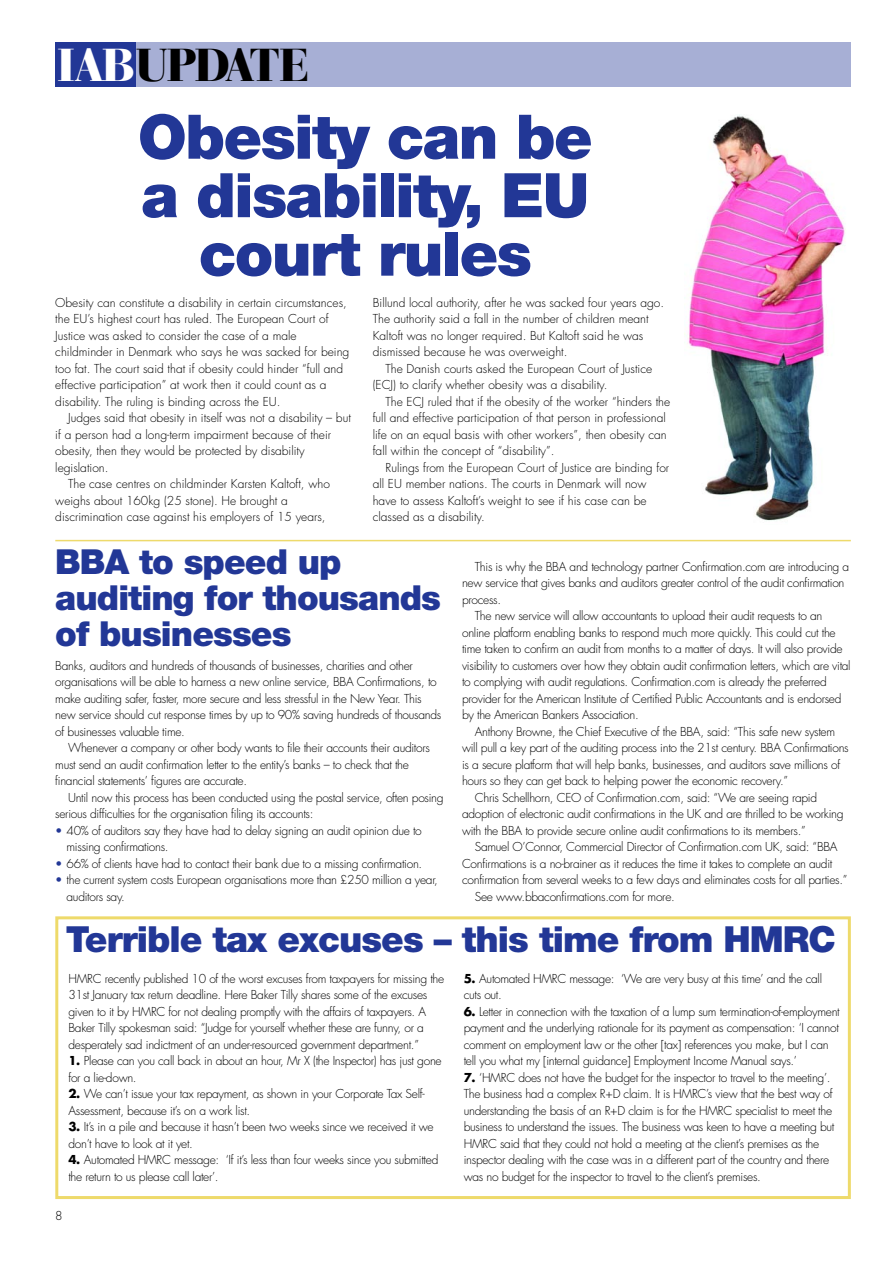
<style>
.page{position:relative;width:893px;height:1263px;background:#fff}
.page>*{position:absolute;margin:0;border:0;box-sizing:border-box;transform-origin:0 0}
.t1{font:900 61.5px/58.5px "Helvetica Neue";letter-spacing:-.025em;color:#223796;text-align:center}
.t2{font:900 48.3px "Bauer Bodoni BT";letter-spacing:-.015em;color:#000}
.t3{font:900 36px "Helvetica Neue";letter-spacing:-.025em;color:#223796}
.t4{font:900 34.5px/36px "Helvetica Neue";letter-spacing:-.025em;color:#223796}
.t5{font:300 12px/16.5px "Futura";letter-spacing:-.025em;color:#000}
.t6{font:300 12px/16.5px "Futura";color:#000}
.s1{color:#fff}
.s2{color:#223796}
.s3{font-weight:700}
</style>
<div class="page">
<div style="left:126px;top:43px;width:724px;height:44px;background:#a7afd5"></div>
<div style="left:55px;top:43px;width:80px;height:44px;background:#223796"></div>
<div style="left:55px;top:916px;width:795px;height:283px;border:3px solid #eeda6b"></div>
<hr style="left:55px;top:540px;width:795px;height:1px;background:#eeda6b">
<img style="left:684px;top:115px;width:162px;height:406px">
<h2 class="t2" style="left:58px;top:46px;width:253px"><span class="s1">IAB</span>UPDATE</h2>
<h1 class="t1" style="left:138px;top:113px;width:456px">Obesity can be a disability, EU court rules</h1>
<p class="t6" style="left:373px;top:295px;width:293px">Billund local authority, after he was sacked four years ago.<br>The authority said a fall in the number of children meant Kaltoft was no longer required. But Kaltoft said he was dismissed because he was overweight.</p>
<p class="t6" style="left:373px;top:361px;width:281px;text-indent:13px">The Danish courts asked the European Court of Justice (ECJ) to clarify whether obesity was a disability.</p>
<p class="t6" style="left:373px;top:394px;width:299px;text-indent:13px">The ECJ ruled that if the obesity of the worker “hinders the full and effective participation of that person in professional life on an equal basis with other workers”, then obesity can fall within the concept of “disability”.</p>
<p class="t6" style="left:373px;top:460px;width:298px;text-indent:13px">Rulings from the European Court of Justice are binding for all EU member nations. The courts in Denmark will now have to assess Kaltoft’s weight to see if his case can be classed as a disability.</p>
<h3 class="t4" style="left:55px;top:547px;width:387px">BBA to speed up auditing for thousands of businesses</h3>
<p class="t5" style="left:55px;top:658px;width:387px">Banks, auditors and hundreds of thousands of businesses, charities and other organisations will be able to harness a new online service, BBA Confirmations, to make auditing safer, faster, more secure and less stressful in the New Year. This new service should cut response times by up to 90% saving hundreds of thousands of businesses valuable time.</p>
<p class="t5" style="left:55px;top:740px;width:376px;text-indent:13px">Whenever a company or other body wants to file their accounts their auditors must send an audit confirmation letter to the entity’s banks – to check that the financial statements’ figures are accurate.</p>
<p class="t5" style="left:55px;top:790px;width:390px;text-indent:13px">Until now this process has been conducted using the postal service, often posing serious difficulties for the organisation filing its accounts:</p>
<p class="t5" style="left:67px;top:823px;width:357px;text-indent:-11px"><span class="s2">•</span> 40% of auditors say they have had to delay signing an audit opinion due to missing confirmations.</p>
<p class="t5" style="left:55px;top:856px;width:368px"><span class="s2">•</span> 66% of clients have had to contact their bank due to a missing confirmation.</p>
<p class="t5" style="left:67px;top:872px;width:373px;text-indent:-11px"><span class="s2">•</span> the current system costs European organisations more than £250 million a year, auditors say.</p>
<p class="t6" style="left:55px;top:295px;width:295px">Obesity can constitute a disability in certain circumstances, the EU’s highest court has ruled. The European Court of Justice was asked to consider the case of a male childminder in Denmark who says he was sacked for being too fat. The court said that if obesity could hinder “full and effective participation” at work then it could count as a disability. The ruling is binding across the EU.</p>
<p class="t6" style="left:68px;top:410px;width:284px">Judges said that obesity in itself was not a disability – but</p>
<p class="t6" style="left:55px;top:427px;width:277px">if a person had a long-term impairment because of their</p>
<p class="t6" style="left:55px;top:443px;width:251px">obesity, then they would be protected by disability</p>
<p class="t6" style="left:55px;top:460px;width:55px">legislation.</p>
<p class="t6" style="left:68px;top:476px;width:263px">The case centres on childminder Karsten Kaltoft, who</p>
<p class="t6" style="left:55px;top:493px;width:234px">weighs about 160kg (25 stone). He brought a</p>
<p class="t6" style="left:55px;top:509px;width:272px">discrimination case against his employers of 15 years,</p>
<p class="t5" style="left:475px;top:559px;width:376px">This is why the BBA and technology partner Confirmation.com are introducing a</p>
<p class="t5" style="left:462px;top:575px;width:384px">new service that gives banks and auditors greater control of the audit confirmation</p>
<p class="t5" style="left:462px;top:592px;width:41px">process.</p>
<p class="t5" style="left:475px;top:608px;width:349px">The new service will allow accountants to upload their audit requests to an</p>
<p class="t5" style="left:462px;top:625px;width:375px">online platform enabling banks to respond much more quickly. This could cut the</p>
<p class="t5" style="left:462px;top:641px;width:382px">time taken to confirm an audit from months to a matter of days. It will also provide</p>
<p class="t5" style="left:462px;top:658px;width:390px">visibility to customers over how they obtain audit confirmation letters, which are vital</p>
<p class="t5" style="left:462px;top:674px;width:366px">to complying with audit regulations. Confirmation.com is already the preferred</p>
<p class="t5" style="left:462px;top:691px;width:381px">provider for the American Institute of Certified Public Accountants and is endorsed</p>
<p class="t5" style="left:462px;top:707px;width:178px">by the American Bankers Association.</p>
<p class="t5" style="left:475px;top:724px;width:362px">Anthony Browne, the Chief Executive of the BBA, said: “This safe new system</p>
<p class="t5" style="left:462px;top:740px;width:388px">will pull a key part of the auditing process into the 21st century. BBA Confirmations</p>
<p class="t5" style="left:462px;top:757px;width:380px">is a secure platform that will help banks, businesses, and auditors save millions of</p>
<p class="t5" style="left:462px;top:773px;width:328px">hours so they can get back to helping power the economic recovery.”</p>
<p class="t5" style="left:475px;top:790px;width:344px">Chris Schellhorn, CEO of Confirmation.com, said: “We are seeing rapid</p>
<p class="t5" style="left:462px;top:806px;width:383px">adoption of electronic audit confirmations in the UK and are thrilled to be working</p>
<p class="t5" style="left:462px;top:823px;width:345px">with the BBA to provide secure online audit confirmations to its members.”</p>
<p class="t5" style="left:475px;top:839px;width:364px">Samuel O’Connor, Commercial Director of Confirmation.com UK, said: “BBA</p>
<p class="t5" style="left:462px;top:856px;width:372px">Confirmations is a no-brainer as it reduces the time it takes to complete an audit</p>
<p class="t5" style="left:462px;top:872px;width:387px">confirmation from several weeks to a few days and eliminates costs for all parties.”</p>
<p class="t5" style="left:475px;top:889px;width:201px">See www.bbaconfirmations.com for more.</p>
<h3 class="t3" style="left:66px;top:926px;width:771px">Terrible tax excuses – this time from HMRC</h3>
<p class="t5" style="left:68px;top:971px;width:377px">HMRC recently published 10 of the worst excuses from taxpayers for missing the 31st January tax return deadline. Here Baker Tilly shares some of the excuses given to it by HMRC for not dealing promptly with the affairs of taxpayers. A Baker Tilly spokesman said: “Judge for yourself whether these are funny, or a desperately sad indictment of an under-resourced government department.”</p>
<p class="t5" style="left:68px;top:1053px;width:375px"><span class="s3">1.</span> Please can you call back in about an hour, Mr X (the Inspector) has just gone for a lie-down.</p>
<p class="t5" style="left:68px;top:1086px;width:358px"><span class="s3">2.</span> We can’t issue your tax repayment, as shown in your Corporate Tax Self-<br>Assessment, because it’s on a work list.</p>
<p class="t5" style="left:68px;top:1119px;width:367px"><span class="s3">3.</span> It’s in a pile and because it hasn’t been two weeks since we received it we don’t have to look at it yet.</p>
<p class="t5" style="left:68px;top:1152px;width:371px"><span class="s3">4.</span> Automated HMRC message: ‘If it’s less than four weeks since you submitted the return to us please call later’.</p>
<p class="t5" style="left:55px;top:1208px;width:9px">8</p>
<p class="t5" style="left:463px;top:971px;width:360px"><span class="s3">5.</span> Automated HMRC message: ‘We are very busy at this time’ and the call cuts out.</p>
<p class="t5" style="left:463px;top:1004px;width:377px"><span class="s3">6.</span> Letter in connection with the taxation of a lump sum termination-of-employment payment and the underlying rationale for its payment as compensation: ‘I cannot comment on employment law or the other [tax] references you make, but I can tell you what my [internal guidance] Employment Income Manual says.’</p>
<p class="t5" style="left:463px;top:1070px;width:372px"><span class="s3">7.</span> ‘HMRC does not have the budget for the inspector to travel to the meeting’.<br>The business had a complex R+D claim. It is HMRC’s view that the best way of understanding the basis of an R+D claim is for the HMRC specialist to meet the business to understand the issues. The business was keen to have a meeting but HMRC said that they could not hold a meeting at the client’s premises as the inspector dealing with the case was in a different part of the country and there was no budget for the inspector to travel to the client’s premises.</p>
</div>
